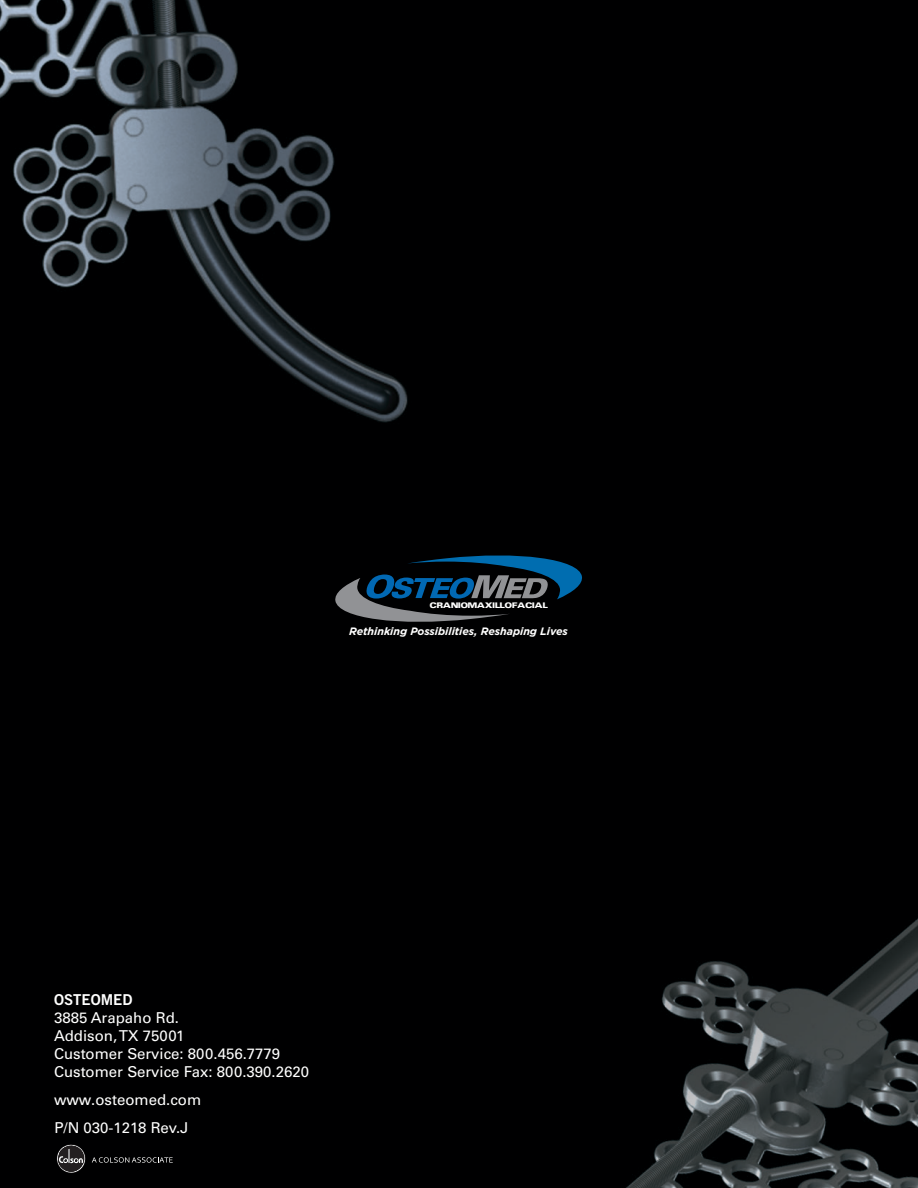
<style>
.page{position:relative;width:918px;height:1188px;background:#fff}
.page>*{position:absolute;margin:0;border:0;box-sizing:border-box;transform-origin:0 0}
.t1{font:15px/18px "Univers LT Std";color:#fff}
.t2{font:15px "Trade Gothic LT Std Bd 2";color:#fff}
.t3{font:italic 700 10.65px "Gotham";letter-spacing:-.005em;color:#fff}
.t4{font:900 8.7px "Universal";color:#fff}
</style>
<div class="page">
<img style="left:0;top:0;width:918px;height:1188px">
<svg style="left:54px;top:1144px;width:119px;height:29px;background:#171717"></svg>
<svg style="left:334px;top:551px;width:249px;height:76px;background:#162834"></svg>
<p class="t4" style="left:430px;top:600px;width:119px">CRANIOMAXILLOFACIAL</p>
<p class="t3" style="left:349px;top:624px;width:220px">Rethinking Possibilities, Reshaping Lives</p>
<p class="t2" style="left:54px;top:990px;width:80px">OSTEOMED</p>
<p class="t1" style="left:54px;top:1008px;width:257px">3885 Arapaho Rd.<br>Addison, TX 75001<br>Customer Service: 800.456.7779<br>Customer Service Fax: 800.390.2620</p>
<p class="t1" style="left:54px;top:1086px;width:149px;line-height:28px">www.osteomed.com<br>P/N 030-1218 Rev.J</p>
</div>
